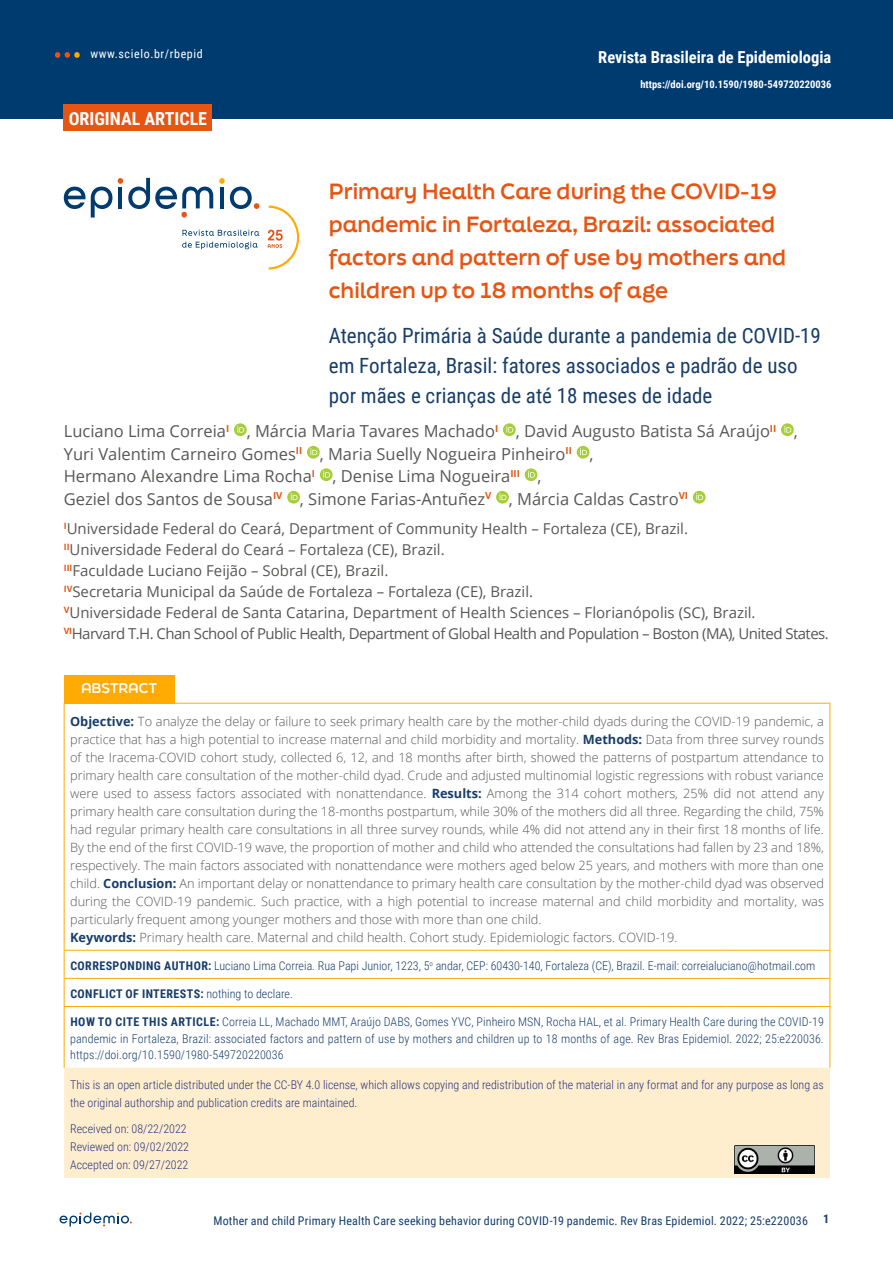
<style>
.page{position:relative;width:893px;height:1263px;background:#fff}
.page>*{position:absolute;margin:0;border:0;box-sizing:border-box;transform-origin:0 0}
.t1{font:700 21px/33px "Final Six";color:#e85412}
.t2{font:21px/30px "Roboto Condensed";color:#173d6b}
.t3{font:700 18px "Roboto Condensed";color:#fff}
.t4{font:16.5px/22.5px "Open Sans";color:#575756}
.t5{font:700 16.5px "Roboto Condensed";color:#fff}
.t6{font:15px/21px "Open Sans";color:#575756}
.t7{font:700 13.5px "Final Six";color:#fff}
.t8{font:300 12.75px/18px "Open Sans";color:#575756}
.t9{font:300 12px/16.5px "Roboto Condensed";color:#173d6b;text-align:justify}
.t10{font:300 12px/18px "Roboto Condensed";color:#283583}
.t11{font:12px "Roboto Condensed";letter-spacing:.02em;color:#173d6b}
.t12{font:700 12px "Roboto Condensed";letter-spacing:.035em;color:#173d6b}
.t13{font:12px "Roboto Condensed";letter-spacing:.05em;color:#fff}
.t14{font:700 10.5px "Roboto Condensed";color:#fff}
.s1{font-weight:700;color:#173d6b}
.s2{font-weight:700}
.s3{font-weight:300}
</style>
<div class="page">
<svg style="left:60px;top:1212px;width:72px;height:14px"></svg>
<div style="left:0;top:0;width:893px;height:118px;background:#003b70"></div>
<svg style="left:55px;top:52px;width:25px;height:6px"></svg>
<svg style="left:234px;top:423px;width:13px;height:13px"></svg>
<svg style="left:237px;top:426px;width:7px;height:7px"></svg>
<svg style="left:503px;top:423px;width:13px;height:13px"></svg>
<svg style="left:506px;top:426px;width:7px;height:7px"></svg>
<svg style="left:781px;top:423px;width:13px;height:13px"></svg>
<svg style="left:784px;top:426px;width:7px;height:7px"></svg>
<svg style="left:307px;top:446px;width:13px;height:13px"></svg>
<svg style="left:310px;top:448px;width:7px;height:7px"></svg>
<svg style="left:577px;top:446px;width:12px;height:13px"></svg>
<svg style="left:580px;top:448px;width:7px;height:7px"></svg>
<svg style="left:320px;top:468px;width:13px;height:13px"></svg>
<svg style="left:323px;top:471px;width:7px;height:7px"></svg>
<div style="left:525px;top:468px;width:12px;height:13px;background:#a6ce39;border-radius:50%"></div>
<svg style="left:528px;top:471px;width:7px;height:7px"></svg>
<svg style="left:287px;top:491px;width:13px;height:13px"></svg>
<svg style="left:291px;top:493px;width:7px;height:7px"></svg>
<svg style="left:496px;top:491px;width:13px;height:13px"></svg>
<svg style="left:499px;top:493px;width:7px;height:7px"></svg>
<svg style="left:693px;top:491px;width:13px;height:13px"></svg>
<svg style="left:696px;top:493px;width:7px;height:7px"></svg>
<svg style="left:64px;top:187px;width:48px;height:30px"></svg>
<svg style="left:118px;top:178px;width:95px;height:39px"></svg>
<svg style="left:219px;top:178px;width:40px;height:31px"></svg>
<svg style="left:182px;top:230px;width:77px;height:6px"></svg>
<svg style="left:182px;top:242px;width:76px;height:7px"></svg>
<svg style="left:268px;top:206px;width:31px;height:64px"></svg>
<div style="left:64px;top:105px;width:148px;height:26px;background:#e85412"></div>
<div style="left:64px;top:675px;width:110px;height:28px;background:#ffab03"></div>
<div style="left:64px;top:1068px;width:766px;height:110px;background:#ffeecd"></div>
<hr style="left:64px;top:703px;width:1px;height:247px;background:#ffab03">
<hr style="left:174px;top:703px;width:552px;height:1px;background:#ffab03">
<hr style="left:726px;top:703px;width:104px;height:1px;background:#ffab03">
<hr style="left:829px;top:703px;width:1px;height:247px;background:#ffab03">
<svg style="left:64px;top:951px;width:1px;height:55px"></svg>
<hr style="left:64px;top:950px;width:110px;height:1px;background:#ffab03">
<hr style="left:174px;top:950px;width:552px;height:1px;background:#ffab03">
<hr style="left:726px;top:950px;width:104px;height:1px;background:#ffab03">
<svg style="left:829px;top:951px;width:1px;height:55px"></svg>
<hr style="left:65px;top:978px;width:109px;height:1px;background:#ffab03">
<hr style="left:174px;top:978px;width:552px;height:1px;background:#ffab03">
<hr style="left:726px;top:978px;width:103px;height:1px;background:#ffab03">
<hr style="left:64px;top:1007px;width:1px;height:61px;background:#ffab03">
<hr style="left:64px;top:1006px;width:110px;height:1px;background:#ffab03">
<hr style="left:174px;top:1006px;width:552px;height:1px;background:#ffab03">
<hr style="left:726px;top:1006px;width:104px;height:1px;background:#ffab03">
<hr style="left:829px;top:1007px;width:1px;height:61px;background:#ffab03">
<img style="left:735px;top:1146px;width:79px;height:27px">
<p class="t13" style="left:90px;top:45px;width:114px">www.scielo.br/rbepid</p>
<h2 class="t3" style="left:69px;top:106px;width:140px">ORIGINAL ARTICLE</h2>
<p class="t5" style="left:598px;top:46px;width:235px">Revista Brasileira de Epidemiologia</p>
<p class="t14" style="left:640px;top:77px;width:192px">https://doi.org/10.1590/1980-549720220036</p>
<h1 class="t1" style="left:329px;top:174px;width:459px">Primary Health Care during the COVID-19 pandemic in Fortaleza, Brazil: associated factors and pattern of use by mothers and children up to 18 months of age</h1>
<h1 class="t2" style="left:329px;top:319px;width:494px">Atenção Primária à Saúde durante a pandemia de COVID-19 em Fortaleza, Brasil: fatores associados e padrão de uso por mães e crianças de até 18 meses de idade</h1>
<p class="t4" style="left:64px;top:419px;width:735px">Luciano Lima Correia<sup>I</sup> , Márcia Maria Tavares Machado<sup>I</sup> , David Augusto Batista Sá Araújo<sup>II</sup> , Yuri Valentim Carneiro Gomes<sup>II</sup> , Maria Suelly Nogueira Pinheiro<sup>II</sup> ,<br>Hermano Alexandre Lima Rocha<sup>I</sup> , Denise Lima Nogueira<sup>III</sup> ,<br>Geziel dos Santos de Sousa<sup>IV</sup> , Simone Farias-Antuñez<sup>V</sup> , Márcia Caldas Castro<sup>VI</sup></p>
<p class="t6" style="left:64px;top:517px;width:766px"><sup>I</sup>Universidade Federal do Ceará, Department of Community Health – Fortaleza (CE), Brazil.<br><sup>II</sup>Universidade Federal do Ceará – Fortaleza (CE), Brazil.<br><sup>III</sup>Faculdade Luciano Feijão – Sobral (CE), Brazil.<br><sup>IV</sup>Secretaria Municipal da Saúde de Fortaleza – Fortaleza (CE), Brazil.<br><sup>V</sup>Universidade Federal de Santa Catarina, Department of Health Sciences – Florianópolis (SC), Brazil.<br><sup>VI</sup>Harvard T.H. Chan School of Public Health, Department of Global Health and Population – Boston (MA), United States.</p>
<p class="t7" style="left:81px;top:678px;width:78px">ABSTRACT</p>
<p class="t8" style="left:70px;top:712px;width:755px"><span class="s1">Objective:</span> To analyze the delay or failure to seek primary health care by the mother-child dyads during the COVID-19 pandemic, a practice that has a high potential to increase maternal and child morbidity and mortality. <span class="s1">Methods:</span> Data from three survey rounds of the Iracema-COVID cohort study, collected 6, 12, and 18 months after birth, showed the patterns of postpartum attendance to primary health care consultation of the mother-child dyad. Crude and adjusted multinomial logistic regressions with robust variance were used to assess factors associated with nonattendance. <span class="s1">Results:</span> Among the 314 cohort mothers, 25% did not attend any primary health care consultation during the 18-months postpartum, while 30% of the mothers did all three. Regarding the child, 75% had regular primary health care consultations in all three survey rounds, while 4% did not attend any in their first 18 months of life.<br>By the end of the first COVID-19 wave, the proportion of mother and child who attended the consultations had fallen by 23 and 18%, respectively. The main factors associated with nonattendance were mothers aged below 25 years, and mothers with more than one child. <span class="s1">Conclusion:</span> An important delay or nonattendance to primary health care consultation by the mother-child dyad was observed during the COVID-19 pandemic. Such practice, with a high potential to increase maternal and child morbidity and mortality, was particularly frequent among younger mothers and those with more than one child.<br><span class="s1">Keywords:</span> Primary health care. Maternal and child health. Cohort study. Epidemiologic factors. COVID-19.</p>
<p class="t9" style="left:70px;top:957px;width:746px"><span class="s2">CORRESPONDING AUTHOR:</span> Luciano Lima Correia. Rua Papi Junior, 1223, 5<sup>o</sup> andar, CEP: 60430-140, Fortaleza (CE), Brazil. E-mail: correialuciano@hotmail.com</p>
<p class="t12" style="left:70px;top:985px;width:224px">CONFLICT OF INTERESTS: <span class="s3">nothing to declare.</span></p>
<p class="t9" style="left:70px;top:1013px;width:755px"><span class="s2">HOW TO CITE THIS ARTICLE:</span> Correia LL, Machado MMT, Araújo DABS, Gomes YVC, Pinheiro MSN, Rocha HAL, et al. Primary Health Care during the COVID-19 pandemic in Fortaleza, Brazil: associated factors and pattern of use by mothers and children up to 18 months of age. Rev Bras Epidemiol. 2022; 25:e220036. https://doi.org/10.1590/1980-549720220036</p>
<p class="t10" style="left:70px;top:1076px;width:755px">This is an open article distributed under the CC-BY 4.0 license, which allows copying and redistribution of the material in any format and for any purpose as long as the original authorship and publication credits are maintained.</p>
<p class="t10" style="left:70px;top:1120px;width:120px">Received on: 08/22/2022<br>Reviewed on: 09/02/2022<br>Accepted on: 09/27/2022</p>
<p class="t11" style="left:213px;top:1212px;width:596px">Mother and child Primary Health Care seeking behavior during COVID-19 pandemic. Rev Bras Epidemiol. 2022; 25:e220036</p>
<p class="t12" style="left:823px;top:1211px;width:8px">1</p>
</div>
